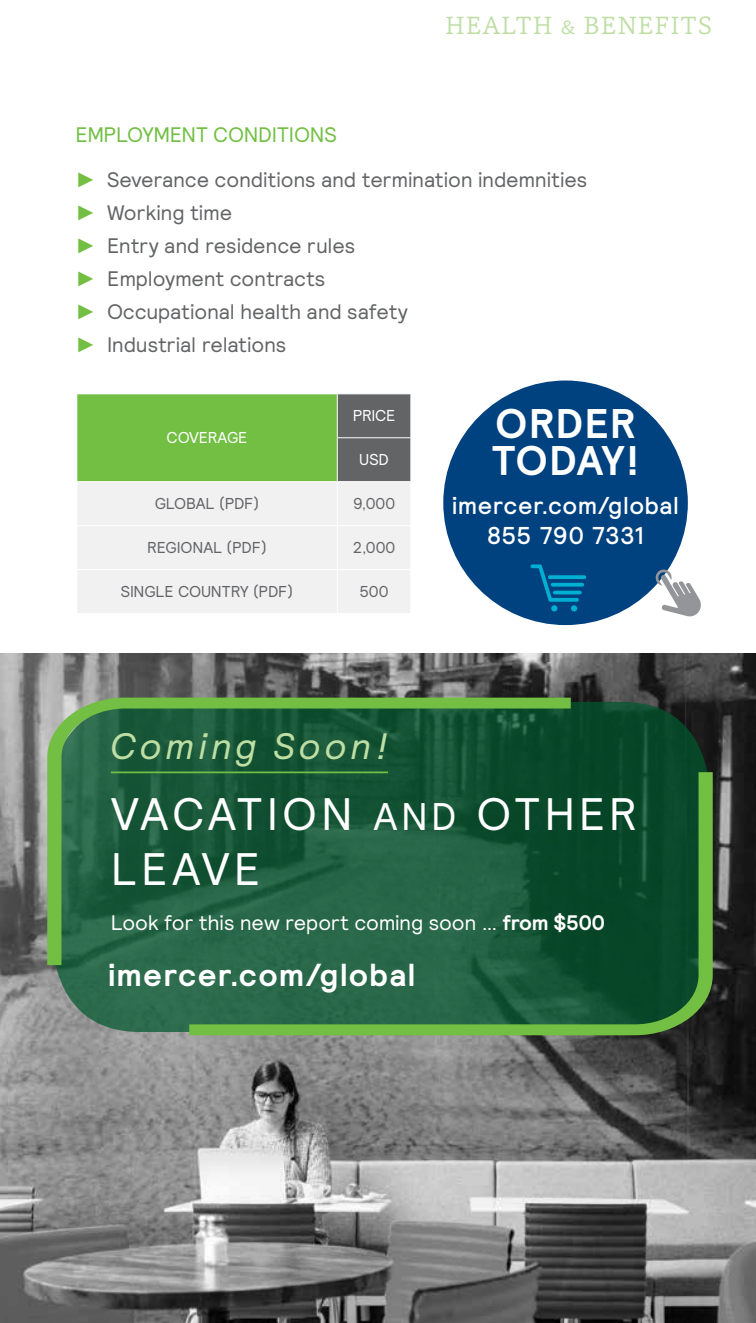
<style>
.page{position:relative;width:756px;height:1323px;background:#fff}
.page>*{position:absolute;margin:0;border:0;box-sizing:border-box;transform-origin:0 0}
.t1{font:45.5px/54.6px "Relative";letter-spacing:.08em;color:#fff}
.t2{font:700 41.3px/37.1px "Relative";letter-spacing:.03em;color:#fff}
.t3{font:italic 36.75px "Relative";letter-spacing:.085em;color:#bedea4}
.t4{font:700 31.85px "Relative";letter-spacing:.04em;color:#fff}
.t5{font:300 25.55px "Capita";letter-spacing:.055em;color:#bedea4}
.t6{font:500 24.32px/29.8px "Relative";letter-spacing:.02em;color:#fff;text-align:center}
.t7{font:21px/33.1px "Relative";letter-spacing:-.01em;color:#636466}
.t8{font:21px "Relative";letter-spacing:-.01em;color:#fff}
.t9{font:15.75px "Relative";letter-spacing:-.01em;color:#636466}
.t10{font:15.75px "Relative";letter-spacing:-.01em;color:#fff}
.s1{font-size:19.6px}
.s2{color:#72bf44}
.s3{font-family:"Arial";font-weight:700;color:#72bf44}
.s4{font-size:38.5px}
.s5{font-weight:700}
</style>
<div class="page">
<img style="left:0;top:654px;width:756px;height:669px">
<div style="left:77px;top:394px;width:260px;height:88px;background:#72bf44"></div>
<div style="left:338px;top:394px;width:72px;height:87px;background:#636466"></div>
<div style="left:78px;top:482px;width:332px;height:131px;background:#f1f1f2"></div>
<hr style="left:76px;top:481px;width:261px;height:1px;background:#fff">
<hr style="left:337px;top:482px;width:1px;height:43px;background:#fff">
<hr style="left:76px;top:525px;width:261px;height:1px;background:#fff">
<hr style="left:337px;top:525px;width:74px;height:1px;background:#fff">
<hr style="left:337px;top:526px;width:1px;height:43px;background:#fff">
<hr style="left:76px;top:569px;width:261px;height:1px;background:#fff">
<hr style="left:337px;top:569px;width:74px;height:1px;background:#fff">
<hr style="left:337px;top:570px;width:1px;height:43px;background:#fff">
<hr style="left:337px;top:437px;width:74px;height:1px;background:#fff">
<svg style="left:53px;top:702px;width:656px;height:330px;background:#195839"></svg>
<svg style="left:189px;top:772px;width:524px;height:263px;background:#226237"></svg>
<svg style="left:47px;top:698px;width:524px;height:267px;background:#22613d"></svg>
<hr style="left:111px;top:772px;width:277px;height:1px;background:#72bf44">
<div style="left:443px;top:381px;width:245px;height:244px;background:#004280;border-radius:50%"></div>
<svg style="left:655px;top:568px;width:46px;height:49px"></svg>
<svg style="left:557px;top:575px;width:27px;height:4px"></svg>
<svg style="left:557px;top:583px;width:25px;height:4px"></svg>
<hr style="left:555px;top:591px;width:25px;height:3px;background:#00b0d3">
<svg style="left:557px;top:598px;width:20px;height:4px"></svg>
<svg style="left:571px;top:605px;width:6px;height:6px"></svg>
<svg style="left:532px;top:564px;width:25px;height:47px"></svg>
<p class="t5" style="left:445px;top:9px;width:268px">HEALTH <span class="s1">&amp;</span> BENEFITS</p>
<p class="t7" style="left:76px;top:111px;width:513px;line-height:45px"><span class="s2">EMPLOYMENT CONDITIONS<br></span><span class="s3">►</span> Severance conditions and termination indemnities</p>
<p class="t7" style="left:76px;top:195px;width:334px"><span class="s3">►</span> Working time<br><span class="s3">►</span> Entry and residence rules<br><span class="s3">►</span> Employment contracts<br><span class="s3">►</span> Occupational health and safety <span class="s3">►</span> Industrial relations</p>
<p class="t10" style="left:167px;top:428px;width:82px">COVERAGE</p>
<p class="t10" style="left:353px;top:406px;width:44px">PRICE</p>
<p class="t10" style="left:359px;top:450px;width:31px">USD</p>
<p class="t9" style="left:155px;top:493px;width:106px">GLOBAL (PDF)</p>
<p class="t9" style="left:353px;top:493px;width:44px">9,000</p>
<p class="t9" style="left:147px;top:537px;width:121px">REGIONAL (PDF)</p>
<p class="t9" style="left:353px;top:537px;width:44px">2,000</p>
<p class="t9" style="left:121px;top:581px;width:174px">SINGLE COUNTRY (PDF)</p>
<p class="t9" style="left:360px;top:581px;width:30px">500</p>
<h2 class="t2" style="left:492px;top:405px;width:149px">ORDER<br>TODAY!</h2>
<p class="t6" style="left:452px;top:490px;width:228px">imercer.com/global<br>855 790 7331</p>
<h3 class="t3" style="left:111px;top:722px;width:280px">Coming Soon!</h3>
<h1 class="t1" style="left:111px;top:785px;width:527px">VACATION <span class="s4">AND</span> OTHER<br>LEAVE</h1>
<p class="t8" style="left:111px;top:909px;width:496px">Look for this new report coming soon … <span class="s5">from $500</span></p>
<h3 class="t4" style="left:108px;top:954px;width:309px">imercer.com/global</h3>
</div>
